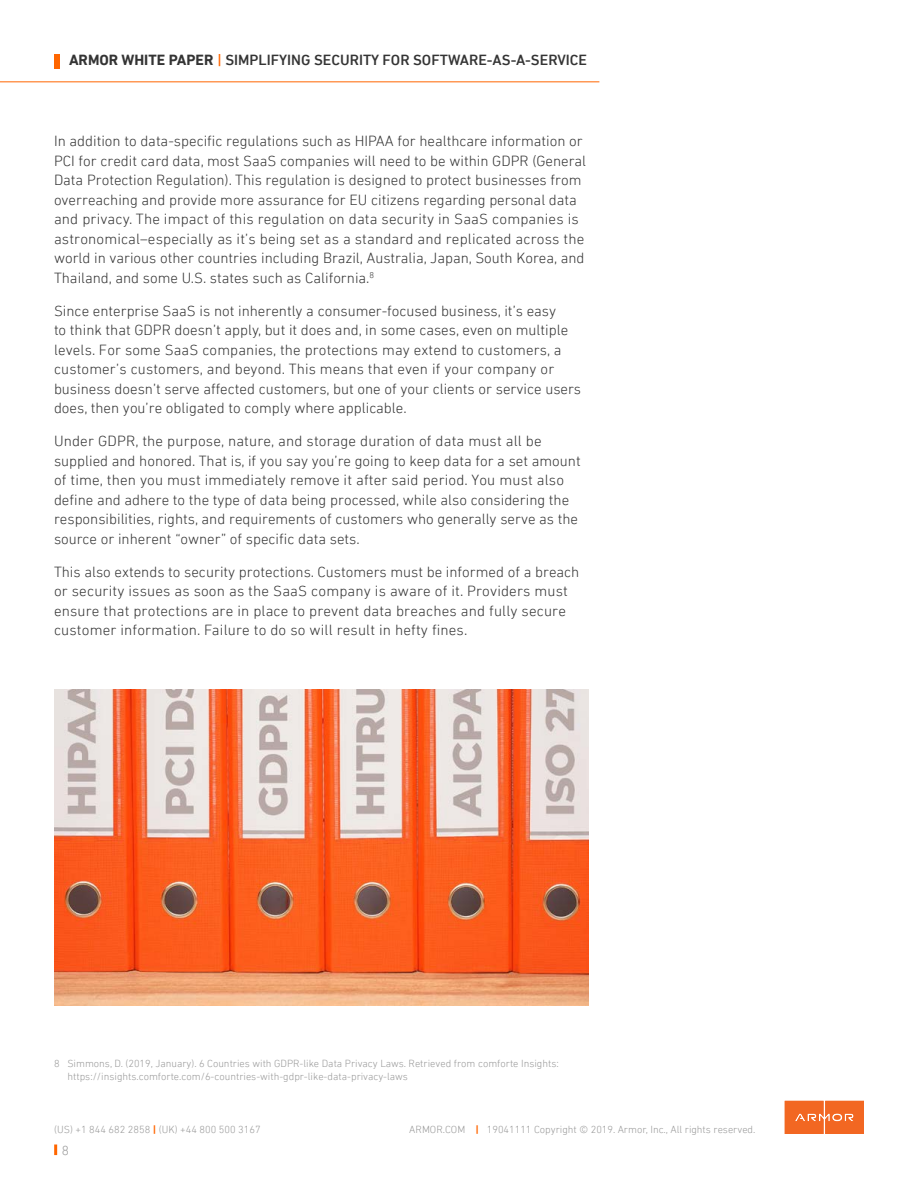
<style>
.page{position:relative;width:918px;height:1188px;background:#fff}
.page>*{position:absolute;margin:0;border:0;box-sizing:border-box;transform-origin:0 0}
.t1{font:300 15px/19.5px "DIN Next LT Pro";color:#343434}
.t2{font:500 15px "DIN Next LT Pro";color:#343434}
.t3{font:300 13.5px "DIN Next LT Pro";color:#999}
.t4{font:300 10.5px/12.6px "DIN Next LT Pro";color:#999}
.s1{font-weight:700}
.s2{color:#f60}
.s3{font-weight:700;color:#f60}
</style>
<div class="page">
<svg style="left:54px;top:1144px;width:3px;height:11px"></svg>
<div style="left:54px;top:54px;width:5px;height:14px;background:#f60"></div>
<hr style="left:0;top:82px;width:599px;height:1px;background:#f60">
<svg style="left:785px;top:1101px;width:79px;height:33px;background:#f27131"></svg>
<img style="left:54px;top:689px;width:534px;height:317px">
<p class="t2" style="left:69px;top:51px;width:520px"><span class="s1">ARMOR WHITE PAPER</span> <span class="s2">|</span> SIMPLIFYING SECURITY FOR SOFTWARE-AS-A-SERVICE</p>
<p class="t1" style="left:54px;top:131px;width:534px">In addition to data-specific regulations such as HIPAA for healthcare information or PCI for credit card data, most SaaS companies will need to be within GDPR (General Data Protection Regulation). This regulation is designed to protect businesses from overreaching and provide more assurance for EU citizens regarding personal data and privacy. The impact of this regulation on data security in SaaS companies is astronomical–especially as it’s being set as a standard and replicated across the world in various other countries including Brazil, Australia, Japan, South Korea, and Thailand, and some U.S. states such as California.<sup>8</sup></p>
<p class="t1" style="left:54px;top:301px;width:529px">Since enterprise SaaS is not inherently a consumer-focused business, it’s easy<br>to think that GDPR doesn’t apply, but it does and, in some cases, even on multiple levels. For some SaaS companies, the protections may extend to customers, a customer’s customers, and beyond. This means that even if your company or business doesn’t serve affected customers, but one of your clients or service users does, then you’re obligated to comply where applicable.</p>
<p class="t1" style="left:54px;top:431px;width:528px">Under GDPR, the purpose, nature, and storage duration of data must all be supplied and honored. That is, if you say you’re going to keep data for a set amount of time, then you must immediately remove it after said period. You must also define and adhere to the type of data being processed, while also considering the responsibilities, rights, and requirements of customers who generally serve as the source or inherent “owner” of specific data sets.</p>
<p class="t1" style="left:54px;top:562px;width:527px">This also extends to security protections. Customers must be informed of a breach or security issues as soon as the SaaS company is aware of it. Providers must ensure that protections are in place to prevent data breaches and fully secure customer information. Failure to do so will result in hefty fines.</p>
<p class="t4" style="left:68px;top:1057px;width:493px;text-indent:-14px">8 Simmons, D. (2019, January). 6 Countries with GDPR-like Data Privacy Laws. Retrieved from comforte Insights: https://insights.comforte.com/6-countries-with-gdpr-like-data-privacy-laws</p>
<p class="t4" style="left:54px;top:1123px;width:208px">(US) +1 844 682 2858 <span class="s3">|</span> (UK) +44 800 500 3167</p>
<p class="t3" style="left:62px;top:1142px;width:9px">8</p>
<p class="t4" style="left:409px;top:1123px;width:348px">ARMOR.COM <span class="s3">|</span> 19041111 Copyright © 2019. Armor, Inc., All rights reserved.</p>
</div>
